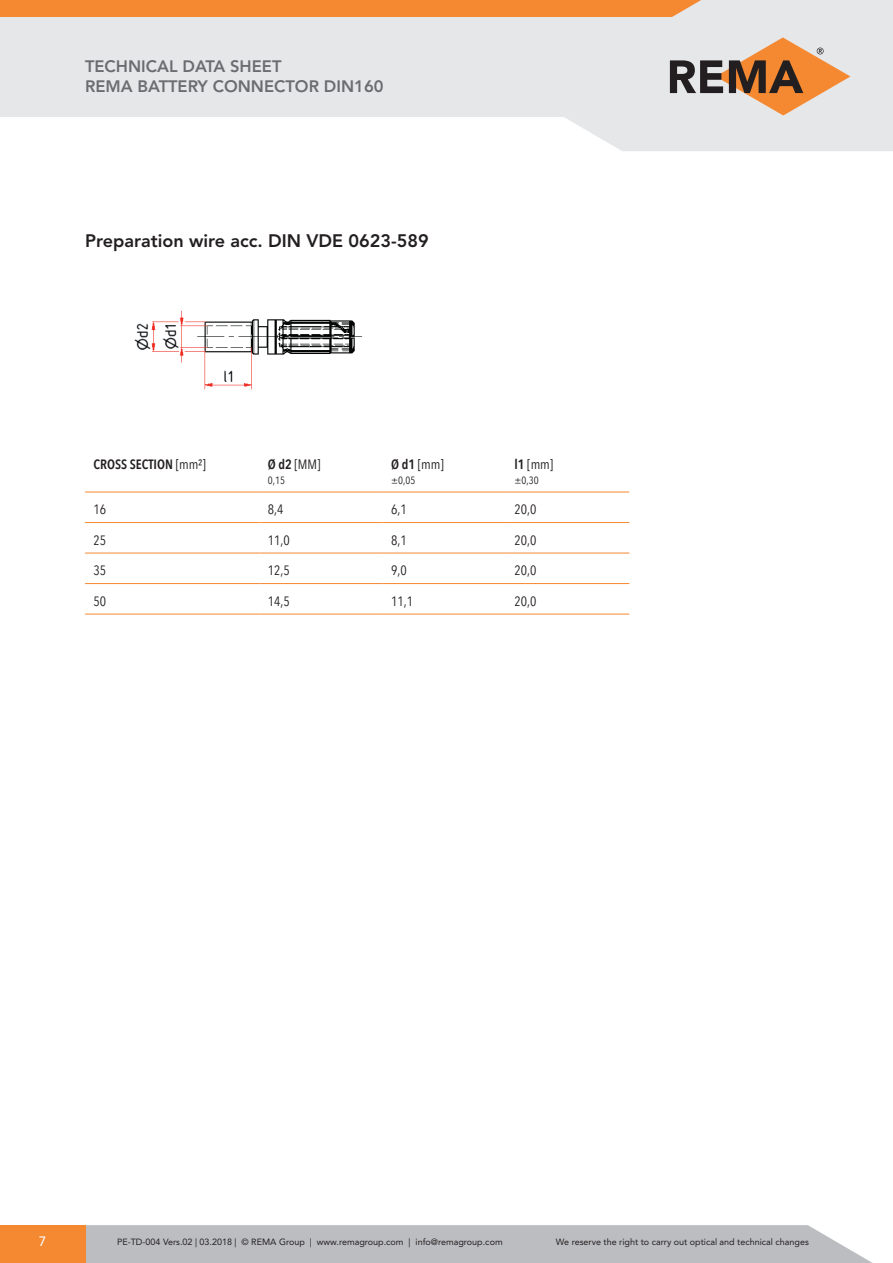
<style>
.page{position:relative;width:893px;height:1263px;background:#fff}
.page>*{position:absolute;margin:0;border:0;box-sizing:border-box;transform-origin:0 0}
.t1{font:800 18px "Avenir LT Std";color:#231f20}
.t2{font:800 16.5px/19.5px "Avenir LT Std";color:#6c6d70}
.t3{font:13.5px "Avenir Next Condensed";color:#231f20}
.t4{font:600 13.5px "Avenir Next Condensed";color:#231f20}
.t5{font:13.5px "Avenir LT Std";color:#fff}
.t6{font:10.5px "Avenir Next Condensed";color:#231f20}
.t7{font:9px "Avenir LT Std";color:#231f20}
.s1{font-weight:400}
.s2{font-weight:600}
</style>
<div class="page">
<div style="left:0;top:0;width:893px;height:117px;background:#e6e7e9"></div>
<div style="left:85px;top:1225px;width:787px;height:38px;background:#bcbdc0"></div>
<div style="left:0;top:1225px;width:85px;height:38px;background:#f58932"></div>
<svg style="left:564px;top:37px;width:329px;height:114px"></svg>
<div style="left:0;top:0;width:701px;height:17px;background:#f58932"></div>
<img style="left:134px;top:310px;width:229px;height:80px">
<svg style="left:85px;top:491px;width:544px;height:123px"></svg>
<hr style="left:85px;top:492px;width:174px;height:1px;background:#f58932">
<hr style="left:259px;top:492px;width:124px;height:1px;background:#f58932">
<hr style="left:383px;top:492px;width:123px;height:1px;background:#f58932">
<hr style="left:506px;top:492px;width:123px;height:1px;background:#f58932">
<hr style="left:85px;top:522px;width:174px;height:1px;background:#f58932">
<hr style="left:259px;top:522px;width:124px;height:1px;background:#f58932">
<hr style="left:383px;top:522px;width:123px;height:1px;background:#f58932">
<hr style="left:506px;top:522px;width:123px;height:1px;background:#f58932">
<hr style="left:85px;top:553px;width:174px;height:1px;background:#f58932">
<hr style="left:259px;top:553px;width:124px;height:1px;background:#f58932">
<hr style="left:383px;top:553px;width:123px;height:1px;background:#f58932">
<hr style="left:506px;top:553px;width:123px;height:1px;background:#f58932">
<hr style="left:85px;top:583px;width:174px;height:1px;background:#f58932">
<hr style="left:259px;top:583px;width:124px;height:1px;background:#f58932">
<hr style="left:383px;top:583px;width:123px;height:1px;background:#f58932">
<hr style="left:506px;top:583px;width:123px;height:1px;background:#f58932">
<hr style="left:85px;top:614px;width:174px;height:1px;background:#f58932">
<hr style="left:259px;top:614px;width:124px;height:1px;background:#f58932">
<hr style="left:383px;top:614px;width:123px;height:1px;background:#f58932">
<hr style="left:506px;top:614px;width:123px;height:1px;background:#f58932">
<h2 class="t2" style="left:85px;top:57px;width:300px">TECHNICAL DATA SHEET<br>REMA BATTERY CONNECTOR DIN160</h2>
<h1 class="t1" style="left:85px;top:231px;width:345px">Preparation wire acc. DIN VDE 0623-589</h1>
<h3 class="t4" style="left:94px;top:452px;width:114px">CROSS SECTION <span class="s1">[mm²]</span></h3>
<h3 class="t3" style="left:268px;top:452px;width:54px"><span class="s2">Ø d2</span> [MM]</h3>
<p class="t6" style="left:268px;top:471px;width:19px">0,15</p>
<h3 class="t3" style="left:391px;top:452px;width:54px"><span class="s2">Ø d1</span> [mm]</h3>
<p class="t6" style="left:391px;top:471px;width:26px">±0,05</p>
<h3 class="t3" style="left:514px;top:452px;width:40px"><span class="s2">l1</span> [mm]</h3>
<p class="t6" style="left:514px;top:471px;width:26px">±0,30</p>
<h3 class="t3" style="left:94px;top:498px;width:14px">16</h3>
<h3 class="t3" style="left:268px;top:498px;width:17px">8,4</h3>
<h3 class="t3" style="left:391px;top:498px;width:17px">6,1</h3>
<h3 class="t3" style="left:514px;top:498px;width:23px">20,0</h3>
<h3 class="t3" style="left:94px;top:528px;width:14px">25</h3>
<h3 class="t3" style="left:268px;top:528px;width:23px">11,0</h3>
<h3 class="t3" style="left:391px;top:528px;width:17px">8,1</h3>
<h3 class="t3" style="left:514px;top:528px;width:23px">20,0</h3>
<h3 class="t3" style="left:94px;top:559px;width:14px">35</h3>
<h3 class="t3" style="left:268px;top:559px;width:23px">12,5</h3>
<h3 class="t3" style="left:391px;top:559px;width:17px">9,0</h3>
<h3 class="t3" style="left:514px;top:559px;width:23px">20,0</h3>
<h3 class="t3" style="left:94px;top:589px;width:14px">50</h3>
<h3 class="t3" style="left:268px;top:589px;width:23px">14,5</h3>
<h3 class="t3" style="left:391px;top:589px;width:23px">11,1</h3>
<h3 class="t3" style="left:514px;top:589px;width:23px">20,0</h3>
<h3 class="t5" style="left:39px;top:1233px;width:9px">7</h3>
<p class="t7" style="left:117px;top:1236px;width:387px">PE-TD-004 Vers.02 | 03.2018 | © REMA Group | www.remagroup.com | info@remagroup.com</p>
<p class="t7" style="left:556px;top:1236px;width:254px">We reserve the right to carry out optical and technical changes</p>
</div>
